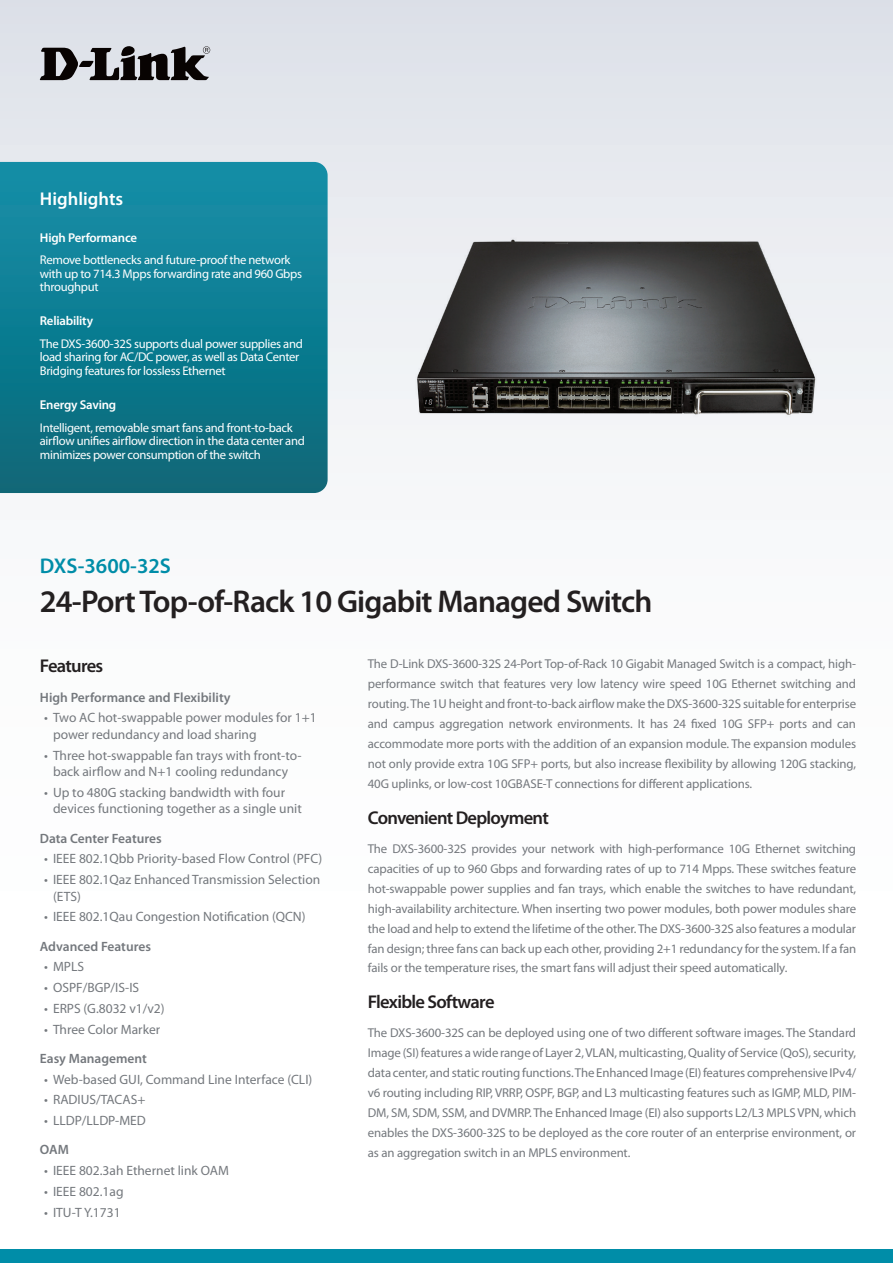
<style>
.page{position:relative;width:893px;height:1263px;background:#fff}
.page>*{position:absolute;margin:0;border:0;box-sizing:border-box;transform-origin:0 0}
.t1{font:600 31.5px "Myriad Pro";letter-spacing:-.025em;color:#231f20}
.t2{font:600 21.3px "Myriad Pro";color:#008da8}
.t3{font:600 18.6px "Myriad Pro";letter-spacing:-.04em;color:#231f20}
.t4{font:600 18.6px "Myriad Pro";color:#fff}
.t5{font:13.5px/16.5px "Myriad Pro";color:#74787d}
.t6{font:600 13.5px "Myriad Pro";color:#74787d}
.t7{font:12.9px/20px "Myriad Pro";letter-spacing:-.01em;color:#74787d;text-align:justify}
.t8{font:600 12.9px "Myriad Pro";letter-spacing:-.015em;color:#fff}
.t9{font:12.6px/13.5px "Myriad Pro";letter-spacing:-.025em;color:#fff}
</style>
<div class="page">
<div style="left:0;top:0;width:893px;height:1084px;background:linear-gradient(to bottom,#e3e6ec,#fff)"></div>
<div style="left:0;top:1249px;width:893px;height:14px;background:#008da8"></div>
<svg style="left:0;top:162px;width:328px;height:331px;background:#0f7c90"></svg>
<svg style="left:40px;top:46px;width:170px;height:34px;background:#6b6a6c"></svg>
<img style="left:402px;top:227px;width:429px;height:201px">
<h3 class="t4" style="left:40px;top:187px;width:85px">Highlights</h3>
<p class="t8" style="left:40px;top:229px;width:99px">High Performance</p>
<p class="t9" style="left:40px;top:253px;width:264px">Remove bottlenecks and future-proof the network with up to 714.3 Mpps forwarding rate and 960 Gbps throughput</p>
<p class="t8" style="left:40px;top:313px;width:55px">Reliability</p>
<p class="t9" style="left:40px;top:337px;width:264px">The DXS-3600-32S supports dual power supplies and load sharing for AC/DC power, as well as Data Center<br>Bridging features for lossless Ethernet</p>
<p class="t8" style="left:40px;top:397px;width:78px">Energy Saving</p>
<p class="t9" style="left:40px;top:421px;width:266px">Intelligent, removable smart fans and front-to-back airflow unifies airflow direction in the data center and minimizes power consumption of the switch</p>
<h2 class="t2" style="left:40px;top:552px;width:133px">DXS-3600-32S</h2>
<h1 class="t1" style="left:40px;top:582px;width:614px">24-Port Top-of-Rack 10 Gigabit Managed Switch</h1>
<h3 class="t3" style="left:40px;top:654px;width:65px">Features</h3>
<p class="t6" style="left:40px;top:688px;width:192px">High Performance and Flexibility</p>
<p class="t5" style="left:53px;top:709px;width:265px;text-indent:-9px">• Two AC hot-swappable power modules for 1+1 power redundancy and load sharing</p>
<p class="t5" style="left:44px;top:747px;width:259px;text-align:center">• Three hot-swappable fan trays with front-to&shy;back airflow and N+1 cooling redundancy</p>
<p class="t5" style="left:53px;top:784px;width:250px;text-indent:-9px">• Up to 480G stacking bandwidth with four devices functioning together as a single unit</p>
<p class="t6" style="left:40px;top:829px;width:123px">Data Center Features</p>
<p class="t5" style="left:44px;top:850px;width:280px">• IEEE 802.1Qbb Priority-based Flow Control (PFC)</p>
<p class="t5" style="left:53px;top:871px;width:269px;text-indent:-9px">• IEEE 802.1Qaz Enhanced Transmission Selection (ETS)</p>
<p class="t5" style="left:44px;top:908px;width:263px">• IEEE 802.1Qau Congestion Notification (QCN)</p>
<p class="t6" style="left:40px;top:937px;width:113px">Advanced Features</p>
<p class="t5" style="left:44px;top:958px;width:41px">• MPLS</p>
<p class="t5" style="left:44px;top:979px;width:97px">• OSPF/BGP/IS-IS</p>
<p class="t5" style="left:44px;top:1000px;width:122px">• ERPS (G.8032 v1/v2)</p>
<p class="t5" style="left:44px;top:1021px;width:118px">• Three Color Marker</p>
<p class="t6" style="left:40px;top:1050px;width:109px">Easy Management</p>
<p class="t5" style="left:44px;top:1071px;width:270px">• Web-based GUI, Command Line Interface (CLI)</p>
<p class="t5" style="left:44px;top:1091px;width:103px">• RADIUS/TACAS+</p>
<p class="t5" style="left:44px;top:1112px;width:103px">• LLDP/LLDP-MED</p>
<p class="t6" style="left:40px;top:1141px;width:31px">OAM</p>
<p class="t5" style="left:44px;top:1162px;width:186px">• IEEE 802.3ah Ethernet link OAM</p>
<p class="t5" style="left:44px;top:1183px;width:81px">• IEEE 802.1ag</p>
<p class="t5" style="left:44px;top:1204px;width:78px">• ITU-T Y.1731</p>
<p class="t7" style="left:368px;top:654px;width:490px">The D-Link DXS-3600-32S 24-Port Top-of-Rack 10 Gigabit Managed Switch is a compact, high&shy;performance switch that features very low latency wire speed 10G Ethernet switching and routing. The 1U height and front-to-back airflow make the DXS-3600-32S suitable for enterprise and campus aggregation network environments. It has 24 fixed 10G SFP+ ports and can accommodate more ports with the addition of an expansion module. The expansion modules not only provide extra 10G SFP+ ports, but also increase flexibility by allowing 120G stacking, 40G uplinks, or low-cost 10GBASE-T connections for different applications.</p>
<h3 class="t3" style="left:368px;top:806px;width:183px">Convenient Deployment</h3>
<p class="t7" style="left:368px;top:838px;width:490px">The DXS-3600-32S provides your network with high-performance 10G Ethernet switching capacities of up to 960 Gbps and forwarding rates of up to 714 Mpps. These switches feature hot-swappable power supplies and fan trays, which enable the switches to have redundant, high-availability architecture. When inserting two power modules, both power modules share the load and help to extend the lifetime of the other. The DXS-3600-32S also features a modular fan design; three fans can back up each other, providing 2+1 redundancy for the system. If a fan fails or the temperature rises, the smart fans will adjust their speed automatically.</p>
<h3 class="t3" style="left:368px;top:990px;width:128px">Flexible Software</h3>
<p class="t7" style="left:368px;top:1023px;width:490px">The DXS-3600-32S can be deployed using one of two different software images. The Standard Image (SI) features a wide range of Layer 2, VLAN, multicasting, Quality of Service (QoS), security, data center, and static routing functions. The Enhanced Image (EI) features comprehensive IPv4/ v6 routing including RIP, VRRP, OSPF, BGP, and L3 multicasting features such as IGMP, MLD, PIM-DM, SM, SDM, SSM, and DVMRP. The Enhanced Image (EI) also supports L2/L3 MPLS VPN, which enables the DXS-3600-32S to be deployed as the core router of an enterprise environment, or as an aggregation switch in an MPLS environment.</p>
</div>
